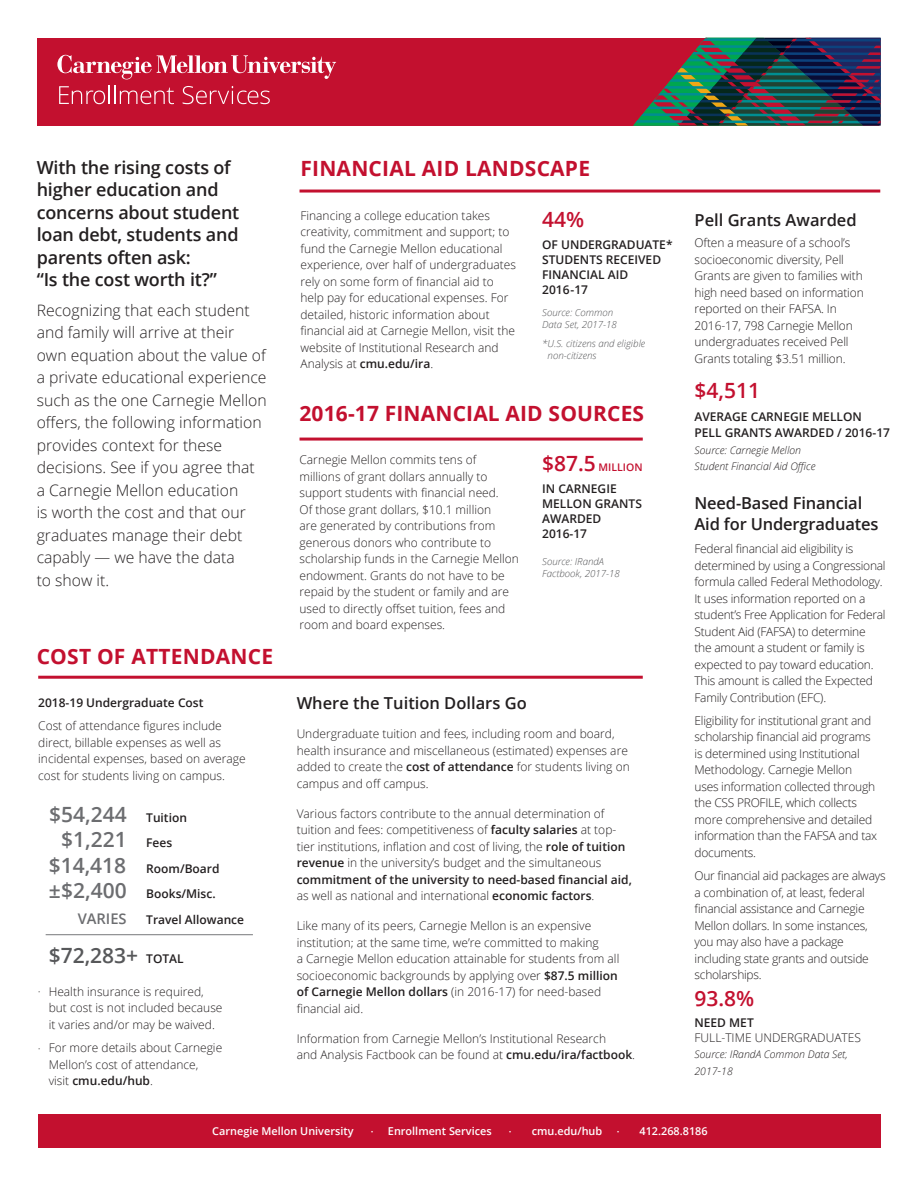
<style>
.page{position:relative;width:918px;height:1188px;background:#fff}
.page>*{position:absolute;margin:0;border:0;box-sizing:border-box;transform-origin:0 0}
.t1{font:700 21px "Open Sans";letter-spacing:.01em;color:#c3102f}
.t2{font:600 21px "Open Sans";color:#6c6d70}
.t3{font:600 21px "Open Sans";color:#c3102f}
.t4{font:600 21px "Open Sans";color:#57585a}
.t5{font:600 18px/22.5px "Open Sans";letter-spacing:-.01em;color:#231f20}
.t6{font:600 16.5px/21px "Open Sans";color:#231f20}
.t7{font:300 15.75px/22.5px "Open Sans";color:#231f20}
.t8{font:600 14.7px "Open Sans";color:#6c6d70}
.t9{font:300 12px/16.5px "Open Sans";color:#231f20}
.t10{font:300 12px/16.5px "Open Sans";letter-spacing:-.02em;color:#231f20}
.t11{font:600 12px/15px "Open Sans";color:#231f20}
.t12{font:600 10.8px "Open Sans";color:#fff}
.t13{font:italic 300 10.5px/16.5px "Open Sans";color:#231f20}
.t14{font:600 10.5px "Open Sans";color:#c3102f}
.t15{font:italic 300 9.75px/12px "Open Sans";color:#57585a}
.s1{font-size:12px;color:#231f20}
.s2{font-size:21px;color:#6c6d70}
.s3{font-size:6px}
.s4{font-weight:600}
.s5{font-size:21px}
.s6{font-size:12px}
.s7{font-weight:300;font-size:9px}
</style>
<div class="page">
<div style="left:38px;top:38px;width:841px;height:88px;background:#c3102f"></div>
<svg style="left:633px;top:38px;width:248px;height:88px"></svg>
<div style="left:38px;top:1114px;width:843px;height:34px;background:#c3102f"></div>
<hr style="left:46px;top:934px;width:207px;height:1px;background:#76787b">
<hr style="left:38px;top:676px;width:605px;height:3px;background:#c3102f">
<hr style="left:300px;top:190px;width:580px;height:3px;background:#c3102f">
<hr style="left:300px;top:438px;width:343px;height:3px;background:#c3102f">
<svg style="left:57px;top:55px;width:279px;height:24px"></svg>
<svg style="left:59px;top:85px;width:115px;height:19px"></svg>
<svg style="left:183px;top:86px;width:87px;height:18px"></svg>
<p class="t5" style="left:37px;top:156px;width:204px">With the rising costs of higher education and concerns about student loan debt, students and parents often ask:<br>“Is the cost worth it?”</p>
<p class="t7" style="left:37px;top:298px;width:232px">Recognizing that each student and family will arrive at their own equation about the value of a private educational experience such as the one Carnegie Mellon offers, the following information provides context for these decisions. See if you agree that a Carnegie Mellon education<br>is worth the cost and that our graduates manage their debt capably — we have the data<br>to show it.</p>
<p class="t1" style="left:37px;top:641px;width:238px">COST OF ATTENDANCE</p>
<p class="t11" style="left:38px;top:695px;width:167px">2018-19 Undergraduate Cost</p>
<p class="t9" style="left:38px;top:717px;width:209px">Cost of attendance figures include direct, billable expenses as well as incidental expenses, based on average cost for students living on campus.</p>
<p class="t2" style="left:49px;top:800px;width:139px">$54,244 <span class="s1">Tuition</span></p>
<p class="t2" style="left:61px;top:825px;width:113px">$1,221 <span class="s1">Fees</span></p>
<p class="t11" style="left:49px;top:856px;width:172px;line-height:25.5px"><span class="s2">$14,418</span> Room/Board <span class="s2">±$2,400</span> Books/Misc.</p>
<p class="t8" style="left:78px;top:908px;width:51px">VARIES</p>
<p class="t11" style="left:146px;top:912px;width:99px">Travel Allowance</p>
<p class="t4" style="left:49px;top:941px;width:136px">$72,283+ <span class="s1">TOTAL</span></p>
<p class="t9" style="left:49px;top:983px;width:175px;text-indent:-10px"><span class="s3">•</span> Health insurance is required, but cost is not included because it varies and/or may be waived.</p>
<p class="t9" style="left:49px;top:1039px;width:175px;text-indent:-10px"><span class="s3">•</span> For more details about Carnegie<br>Mellon’s cost of attendance,<br>visit <span class="s4">cmu.edu/hub</span>.</p>
<p class="t1" style="left:300px;top:154px;width:291px">FINANCIAL AID LANDSCAPE</p>
<p class="t9" style="left:300px;top:207px;width:217px">Financing a college education takes creativity, commitment and support; to fund the Carnegie Mellon educational experience, over half of undergraduates rely on some form of financial aid to help pay for educational expenses. For detailed, historic information about financial aid at Carnegie Mellon, visit the website of Institutional Research and Analysis at <span class="s4">cmu.edu/ira</span>.</p>
<p class="t3" style="left:542px;top:205px;width:44px">44%</p>
<p class="t11" style="left:542px;top:236px;width:132px">OF UNDERGRADUATE*<br>STUDENTS RECEIVED<br>FINANCIAL AID<br>2016-17</p>
<p class="t15" style="left:542px;top:306px;width:76px">Source: Common<br>Data Set, 2017-18</p>
<p class="t15" style="left:548px;top:337px;width:99px;text-indent:-5px">*U.S. citizens and eligible non-citizens</p>
<p class="t1" style="left:300px;top:399px;width:346px">2016-17 FINANCIAL AID SOURCES</p>
<p class="t9" style="left:300px;top:451px;width:221px">Carnegie Mellon commits tens of millions of grant dollars annually to support students with financial need.<br>Of those grant dollars, $10.1 million<br>are generated by contributions from generous donors who contribute to scholarship funds in the Carnegie Mellon endowment. Grants do not have to be repaid by the student or family and are used to directly offset tuition, fees and room and board expenses.</p>
<p class="t14" style="left:542px;top:460px;width:102px"><span class="s5">$87.5</span> MILLION</p>
<p class="t11" style="left:542px;top:481px;width:101px">IN CARNEGIE<br>MELLON GRANTS<br>AWARDED<br>2016-17</p>
<p class="t15" style="left:542px;top:555px;width:79px">Source: IRandA<br>Factbook, 2017-18</p>
<p class="t6" style="left:297px;top:692px;width:232px">Where the Tuition Dollars Go</p>
<p class="t9" style="left:297px;top:726px;width:335px">Undergraduate tuition and fees, including room and board, health insurance and miscellaneous (estimated) expenses are added to create the <span class="s4">cost of attendance</span> for students living on campus and off campus.</p>
<p class="t9" style="left:297px;top:805px;width:337px">Various factors contribute to the annual determination of tuition and fees: competitiveness of <span class="s4">faculty salaries</span> at top&shy;tier institutions, inflation and cost of living, the <span class="s4">role of tuition revenue</span> in the university’s budget and the simultaneous <span class="s4">commitment of the university to need-based financial aid, </span>as well as national and international <span class="s4">economic factors</span>.</p>
<p class="t9" style="left:297px;top:918px;width:324px">Like many of its peers, Carnegie Mellon is an expensive institution; at the same time, we’re committed to making<br>a Carnegie Mellon education attainable for students from all socioeconomic backgrounds by applying over <span class="s4">$87.5 million of Carnegie Mellon dollars</span> (in 2016-17) for need-based financial aid.</p>
<p class="t9" style="left:297px;top:1030px;width:340px">Information from Carnegie Mellon’s Institutional Research<br>and Analysis Factbook can be found at <span class="s4">cmu.edu/ira/factbook</span>.</p>
<p class="t6" style="left:695px;top:209px;width:164px">Pell Grants Awarded</p>
<p class="t9" style="left:695px;top:235px;width:171px">Often a measure of a school’s socioeconomic diversity, Pell<br>Grants are given to families with high need based on information reported on their FAFSA. In<br>2016-17, 798 Carnegie Mellon undergraduates received Pell<br>Grants totaling $3.51 million.</p>
<p class="t3" style="left:695px;top:376px;width:67px">$4,511</p>
<p class="t11" style="left:695px;top:408px;width:197px;line-height:16.5px">AVERAGE CARNEGIE MELLON<br>PELL GRANTS AWARDED / 2016-17</p>
<p class="t13" style="left:695px;top:442px;width:123px">Source: Carnegie Mellon<br>Student Financial Aid Office</p>
<p class="t6" style="left:695px;top:492px;width:185px">Need-Based Financial<br>Aid for Undergraduates</p>
<p class="t10" style="left:695px;top:540px;width:193px">Federal financial aid eligibility is determined by using a Congressional formula called Federal Methodology.<br>It uses information reported on a student’s Free Application for Federal Student Aid (FAFSA) to determine the amount a student or family is expected to pay toward education.<br>This amount is called the Expected Family Contribution (EFC).</p>
<p class="t10" style="left:695px;top:712px;width:184px">Eligibility for institutional grant and scholarship financial aid programs is determined using Institutional<br>Methodology. Carnegie Mellon uses information collected through the CSS PROFILE, which collects more comprehensive and detailed information than the FAFSA and tax documents.</p>
<p class="t10" style="left:695px;top:867px;width:193px">Our financial aid packages are always a combination of, at least, federal financial assistance and Carnegie<br>Mellon dollars. In some instances, you may also have a package including state grants and outside scholarships.</p>
<p class="t3" style="left:695px;top:984px;width:61px">93.8%</p>
<p class="t9" style="left:695px;top:1015px;width:168px;line-height:15px"><span class="s4">NEED MET<br></span>FULL-TIME UNDERGRADUATES</p>
<p class="t13" style="left:695px;top:1046px;width:155px">Source: IRandA Common Data Set,<br>2017<span class="s6">-</span>18</p>
<p class="t12" style="left:212px;top:1124px;width:143px">Carnegie Mellon University</p>
<p class="t12" style="left:370px;top:1124px;width:123px"><span class="s7">•</span> Enrollment Services</p>
<p class="t12" style="left:509px;top:1124px;width:95px"><span class="s7">•</span> cmu.edu/hub</p>
<p class="t12" style="left:616px;top:1124px;width:93px"><span class="s7">•</span> 412.268.8186</p>
</div>
